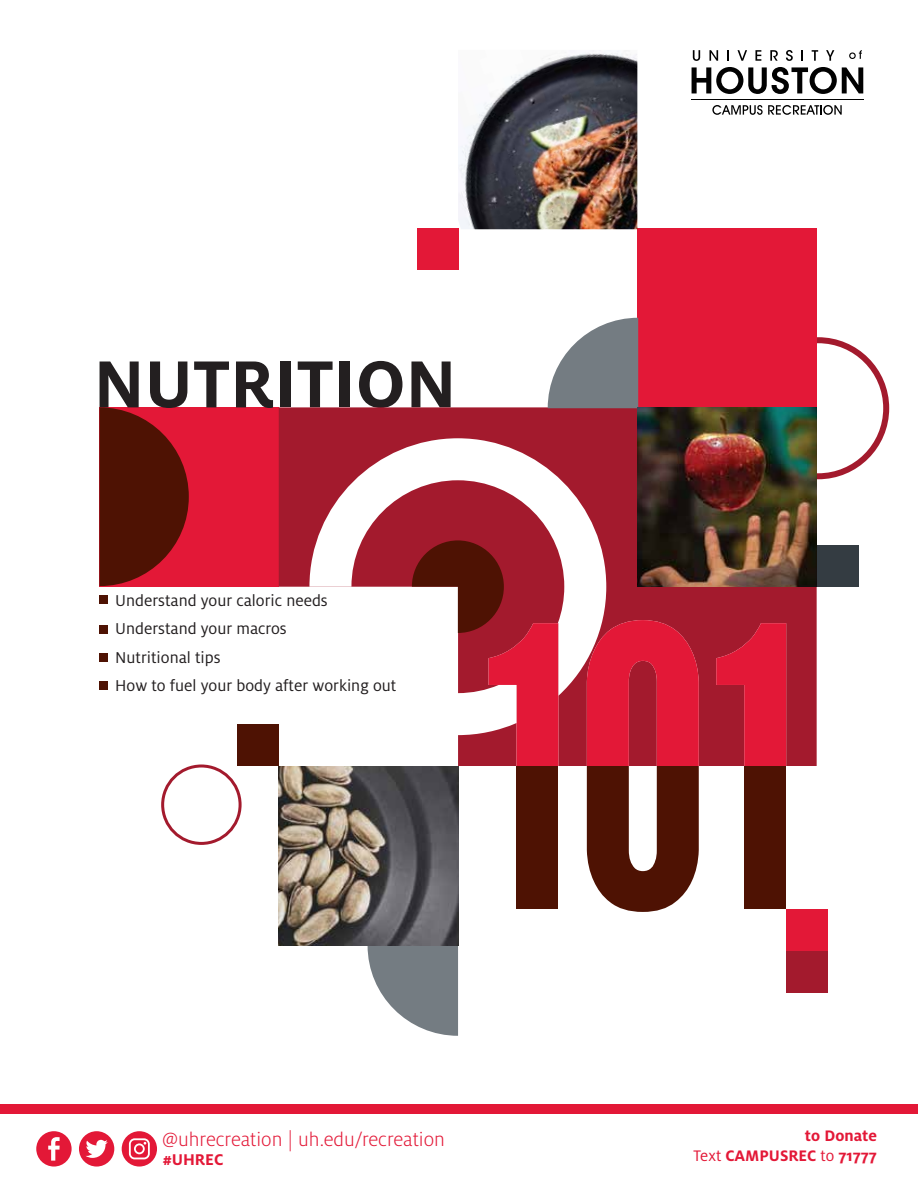
<style>
.page{position:relative;width:918px;height:1188px;background:#fff}
.page>*{position:absolute;margin:0;border:0;box-sizing:border-box;transform-origin:0 0}
.t1{font:700 73.65px "Milo OT";color:#231f20}
.t2{font:300 21.15px "Milo OT";color:#e31837}
.t3{font:17.4px/28.5px "Milo OT";color:#231f20}
.t4{font:700 17.25px "Milo OT";color:#e31837}
.t5{font:700 16.8px/20.2px "Milo OT";color:#e31837;text-align:right}
.s1{font-weight:400}
</style>
<div class="page">
<div style="left:747px;top:337px;width:142px;height:142px;border:6px solid #a31a2d;border-radius:50%"></div>
<div style="left:161px;top:765px;width:81px;height:80px;border:3px solid #a31a2d;border-radius:50%"></div>
<div style="left:99px;top:407px;width:180px;height:180px;background:#e31837"></div>
<div style="left:786px;top:909px;width:42px;height:42px;background:#e31837"></div>
<div style="left:786px;top:951px;width:42px;height:42px;background:#a31a2d"></div>
<div style="left:417px;top:228px;width:42px;height:42px;background:#e31837"></div>
<div style="left:237px;top:724px;width:42px;height:42px;background:#4e1203"></div>
<div style="left:99px;top:596px;width:9px;height:8px;background:#4e1203"></div>
<div style="left:99px;top:625px;width:9px;height:9px;background:#4e1203"></div>
<div style="left:99px;top:653px;width:9px;height:9px;background:#4e1203"></div>
<div style="left:99px;top:681px;width:9px;height:9px;background:#4e1203"></div>
<div style="left:817px;top:545px;width:42px;height:42px;background:#343c42"></div>
<div style="left:637px;top:228px;width:180px;height:179px;background:#e31837"></div>
<svg style="left:712px;top:105px;width:130px;height:10px"></svg>
<svg style="left:693px;top:50px;width:7px;height:11px"></svg>
<svg style="left:709px;top:50px;width:9px;height:11px"></svg>
<svg style="left:727px;top:50px;width:2px;height:11px"></svg>
<svg style="left:738px;top:50px;width:9px;height:11px"></svg>
<svg style="left:755px;top:50px;width:6px;height:11px"></svg>
<svg style="left:770px;top:50px;width:8px;height:11px"></svg>
<svg style="left:786px;top:50px;width:7px;height:11px"></svg>
<svg style="left:812px;top:50px;width:6px;height:11px"></svg>
<svg style="left:826px;top:50px;width:8px;height:11px"></svg>
<svg style="left:849px;top:50px;width:13px;height:9px"></svg>
<svg style="left:692px;top:67px;width:171px;height:27px"></svg>
<hr style="left:691px;top:99px;width:173px;height:1px;background:#010101">
<svg style="left:279px;top:407px;width:538px;height:359px;fill:#a31a2d"></svg>
<div style="left:516px;top:766px;width:42px;height:143px;background:#4e1203"></div>
<svg style="left:587px;top:620px;width:112px;height:292px;background:#a5353c"></svg>
<div style="left:744px;top:766px;width:42px;height:143px;background:#4e1203"></div>
<svg style="left:716px;top:623px;width:70px;height:143px;background:#cd1934"></svg>
<div style="left:0;top:1104px;width:918px;height:9px;background:#e31837"></div>
<svg style="left:36px;top:1131px;width:36px;height:36px"></svg>
<svg style="left:122px;top:1131px;width:35px;height:36px"></svg>
<svg style="left:79px;top:1131px;width:35px;height:36px"></svg>
<svg style="left:99px;top:407px;width:90px;height:179px"></svg>
<svg style="left:368px;top:945px;width:90px;height:91px"></svg>
<svg style="left:548px;top:318px;width:90px;height:90px"></svg>
<svg style="left:412px;top:696px;width:146px;height:70px"></svg>
<svg style="left:309px;top:438px;width:297px;height:258px"></svg>
<img style="left:637px;top:407px;width:180px;height:180px">
<img style="left:458px;top:50px;width:179px;height:179px">
<img style="left:279px;top:766px;width:179px;height:179px">
<h1 class="t1" style="left:94px;top:343px;width:364px">NUTRITION</h1>
<p class="t3" style="left:115px;top:586px;width:283px">Understand your caloric needs<br>Understand your macros<br>Nutritional tips<br>How to fuel your body after working out</p>
<p class="t2" style="left:163px;top:1128px;width:284px">@uhrecreation | uh.edu/recreation</p>
<p class="t4" style="left:163px;top:1150px;width:62px">#UHREC</p>
<p class="t5" style="left:694px;top:1125px;width:185px">to Donate<br><span class="s1">Text</span> CAMPUSREC <span class="s1">to</span> 71777</p>
</div>
